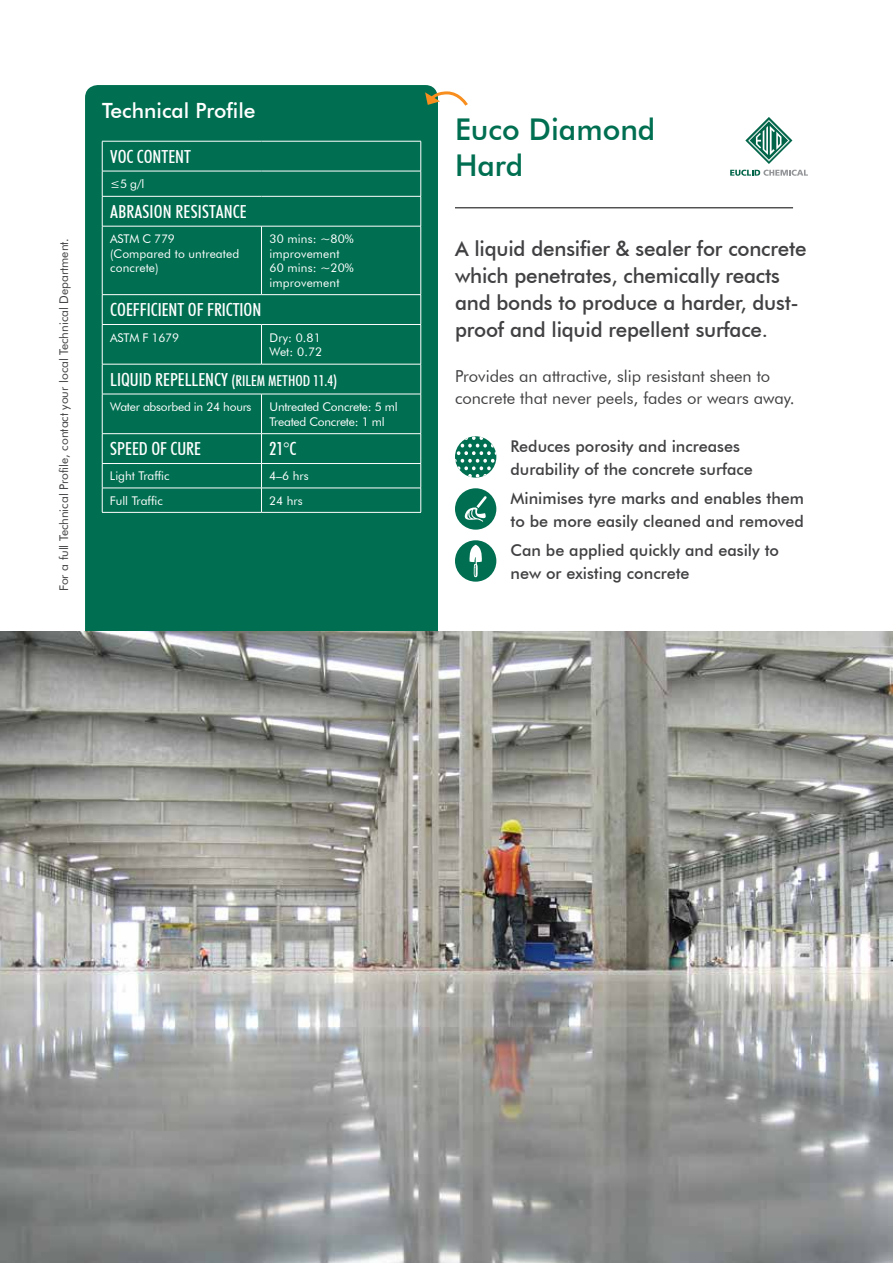
<style>
.page{position:relative;width:893px;height:1263px;background:#fff}
.page>*{position:absolute;margin:0;border:0;box-sizing:border-box;transform-origin:0 0}
.t1{font:500 30px/36px "Futura BT";color:#006f51}
.t2{font:500 21px/27px "Futura BT";letter-spacing:-.01em;color:#414042}
.t3{font:500 21px "Futura BT";color:#fff}
.t4{font:500 condensed 18px "Futura BT";color:#fff}
.t5{font:16.5px/22.5px "Futura BT";color:#414042}
.t6{font:500 16.2px/23px "Futura BT";color:#414042}
.t7{font:500 condensed 15px "Futura BT";color:#fff}
.t8{font:12px/14.4px "Futura BT";color:#fff}
.t9{font:12px/14.4px "Futura BT";letter-spacing:-.02em;color:#fff}
.t10{font:12px "Futura BT";color:#414042}
.s1{font-size:18px}
</style>
<div class="page">
<hr style="left:892px;top:0;width:1px;height:631px;background:#f1f1f2">
<hr style="left:455px;top:208px;width:338px;height:1px;background:#000">
<svg style="left:455px;top:436px;width:41px;height:42px"></svg>
<div style="left:455px;top:488px;width:41px;height:42px;background:#006f51;border-radius:50%"></div>
<svg style="left:465px;top:496px;width:22px;height:26px"></svg>
<div style="left:455px;top:540px;width:41px;height:42px;background:#006f51;border-radius:50%"></div>
<svg style="left:469px;top:545px;width:13px;height:32px"></svg>
<div style="left:85px;top:85px;width:353px;height:546px;background:#006f51"></div>
<hr style="left:102px;top:141px;width:159px;height:1px;background:#fff">
<hr style="left:102px;top:141px;width:1px;height:30px;background:#fff">
<hr style="left:261px;top:141px;width:160px;height:1px;background:#fff">
<hr style="left:421px;top:141px;width:1px;height:30px;background:#fff">
<hr style="left:102px;top:171px;width:159px;height:1px;background:#fff">
<svg style="left:102px;top:171px;width:1px;height:25px"></svg>
<hr style="left:261px;top:171px;width:160px;height:1px;background:#fff">
<svg style="left:421px;top:171px;width:1px;height:25px"></svg>
<hr style="left:102px;top:196px;width:159px;height:1px;background:#fff">
<hr style="left:102px;top:196px;width:1px;height:30px;background:#fff">
<hr style="left:261px;top:196px;width:160px;height:1px;background:#fff">
<hr style="left:421px;top:196px;width:1px;height:30px;background:#fff">
<hr style="left:102px;top:226px;width:159px;height:1px;background:#fff">
<hr style="left:102px;top:226px;width:1px;height:68px;background:#fff">
<hr style="left:261px;top:226px;width:160px;height:1px;background:#fff">
<hr style="left:261px;top:226px;width:1px;height:68px;background:#fff">
<hr style="left:421px;top:226px;width:1px;height:68px;background:#fff">
<hr style="left:102px;top:294px;width:159px;height:1px;background:#fff">
<svg style="left:102px;top:295px;width:1px;height:29px"></svg>
<hr style="left:261px;top:294px;width:160px;height:1px;background:#fff">
<svg style="left:421px;top:295px;width:1px;height:29px"></svg>
<hr style="left:102px;top:324px;width:159px;height:1px;background:#fff">
<hr style="left:102px;top:325px;width:1px;height:39px;background:#fff">
<hr style="left:261px;top:324px;width:160px;height:1px;background:#fff">
<hr style="left:261px;top:325px;width:1px;height:39px;background:#fff">
<hr style="left:421px;top:325px;width:1px;height:39px;background:#fff">
<hr style="left:102px;top:364px;width:159px;height:1px;background:#fff">
<hr style="left:102px;top:364px;width:1px;height:30px;background:#fff">
<hr style="left:261px;top:364px;width:160px;height:1px;background:#fff">
<hr style="left:421px;top:364px;width:1px;height:30px;background:#fff">
<hr style="left:102px;top:394px;width:159px;height:1px;background:#fff">
<hr style="left:102px;top:394px;width:1px;height:39px;background:#fff">
<hr style="left:261px;top:394px;width:160px;height:1px;background:#fff">
<hr style="left:261px;top:394px;width:1px;height:39px;background:#fff">
<hr style="left:421px;top:394px;width:1px;height:39px;background:#fff">
<hr style="left:102px;top:433px;width:159px;height:1px;background:#fff">
<hr style="left:261px;top:433px;width:160px;height:1px;background:#fff">
<hr style="left:102px;top:463px;width:159px;height:1px;background:#fff">
<hr style="left:102px;top:488px;width:159px;height:1px;background:#fff">
<svg style="left:102px;top:434px;width:1px;height:78px"></svg>
<hr style="left:261px;top:488px;width:160px;height:1px;background:#fff">
<svg style="left:261px;top:434px;width:1px;height:78px"></svg>
<svg style="left:421px;top:434px;width:1px;height:78px"></svg>
<hr style="left:102px;top:512px;width:159px;height:1px;background:#fff">
<hr style="left:261px;top:512px;width:160px;height:1px;background:#fff">
<hr style="left:261px;top:463px;width:160px;height:1px;background:#fff">
<svg style="left:425px;top:90px;width:43px;height:18px"></svg>
<img style="left:0;top:631px;width:893px;height:632px">
<svg style="left:745px;top:117px;width:47px;height:47px"></svg>
<svg style="left:730px;top:170px;width:78px;height:6px"></svg>
<p class="t10" style="left:56px;top:591px;width:354px;rotate:-90deg">For a full Technical Profile, contact your local Technical Department.</p>
<p class="t3" style="left:102px;top:98px;width:155px">Technical Profile</p>
<p class="t4" style="left:110px;top:146px;width:82px">VOC CONTENT</p>
<p class="t8" style="left:110px;top:177px;width:36px">≤5 g/l</p>
<p class="t4" style="left:110px;top:201px;width:138px">ABRASION RESISTANCE</p>
<p class="t8" style="left:110px;top:232px;width:130px">ASTM C 779<br>(Compared to untreated concrete)</p>
<p class="t8" style="left:270px;top:232px;width:86px">30 mins: ~80% improvement<br>60 mins: ~20% improvement</p>
<p class="t4" style="left:110px;top:299px;width:153px">COEFFICIENT OF FRICTION</p>
<p class="t9" style="left:110px;top:330px;width:70px">ASTM F 1679</p>
<p class="t8" style="left:270px;top:330px;width:54px">Dry: 0.81<br>Wet: 0.72</p>
<p class="t7" style="left:110px;top:371px;width:229px"><span class="s1">LIQUID REPELLENCY</span> (RILEM METHOD 11.4)</p>
<p class="t9" style="left:110px;top:400px;width:143px">Water absorbed in 24 hours</p>
<p class="t9" style="left:270px;top:400px;width:130px">Untreated Concrete: 5 ml<br>Treated Concrete: 1 ml</p>
<p class="t4" style="left:110px;top:438px;width:92px">SPEED OF CURE</p>
<p class="t4" style="left:270px;top:438px;width:28px">21°C</p>
<p class="t8" style="left:110px;top:469px;width:61px">Light Traffic</p>
<p class="t8" style="left:269px;top:469px;width:41px">4–6 hrs</p>
<p class="t8" style="left:110px;top:493px;width:54px">Full Traffic</p>
<p class="t8" style="left:269px;top:493px;width:35px">24 hrs</p>
<h1 class="t1" style="left:455px;top:111px;width:202px">Euco Diamond<br>Hard</h1>
<p class="t2" style="left:455px;top:235px;width:353px">A liquid densifier &amp; sealer for concrete which penetrates, chemically reacts and bonds to produce a harder, dust&shy;proof and liquid repellent surface.</p>
<p class="t5" style="left:455px;top:365px;width:341px">Provides an attractive, slip resistant sheen to concrete that never peels, fades or wears away.</p>
<p class="t6" style="left:510px;top:434px;width:244px">Reduces porosity and increases durability of the concrete surface</p>
<p class="t6" style="left:510px;top:486px;width:295px">Minimises tyre marks and enables them to be more easily cleaned and removed</p>
<p class="t6" style="left:510px;top:538px;width:270px">Can be applied quickly and easily to new or existing concrete</p>
</div>
